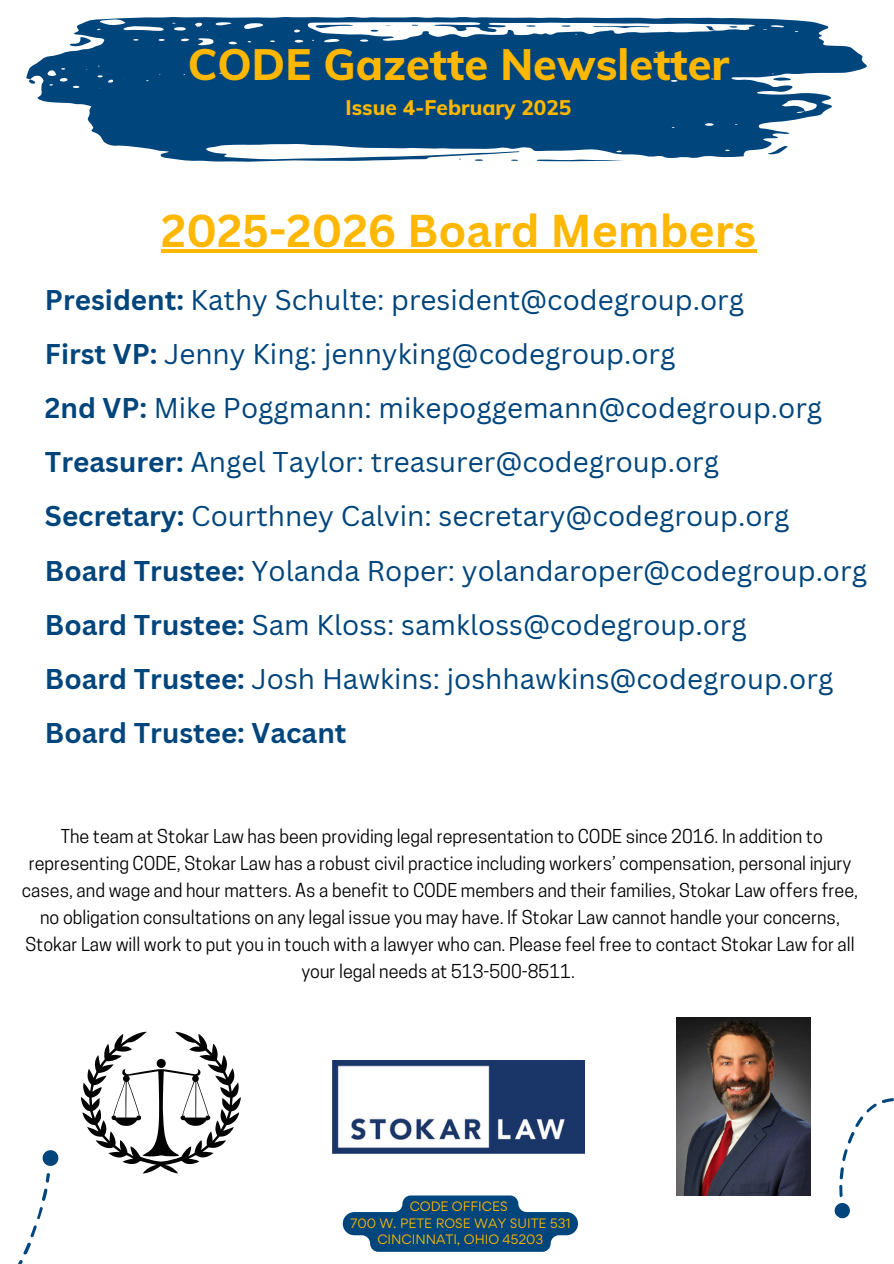
<style>
.page{position:relative;width:894px;height:1264px;background:#fff}
.page>*{position:absolute;margin:0;border:0;box-sizing:border-box;transform-origin:0 0}
.t1{font:700 44.85px "Canva Sans";color:#ffb700}
.t2{font:43.35px "RTL Bayan Black";color:#ffb700}
.t3{font:27.75px/54px "Canva Sans";color:#00457c}
.t4{font:20.85px "RTL Bayan Black";color:#ffb700}
.t5{font:18px/27px "Cooper Hewitt";color:#000;text-align:center}
.t6{font:12.15px "Gordita";color:#ffb700}
.s1{font-weight:700}
</style>
<div class="page">
<svg style="left:43px;top:1150px;width:15px;height:15px"></svg>
<svg style="left:18px;top:1173px;width:32px;height:90px"></svg>
<svg style="left:834px;top:1098px;width:59px;height:121px"></svg>
<svg style="left:26px;top:17px;width:841px;height:145px;fill:#00457c"></svg>
<svg style="left:536px;top:159px;width:88px;height:2px"></svg>
<svg style="left:69px;top:37px;width:22px;height:10px"></svg>
<svg style="left:767px;top:146px;width:20px;height:8px"></svg>
<svg style="left:772px;top:77px;width:19px;height:4px"></svg>
<svg style="left:28px;top:79px;width:8px;height:5px"></svg>
<svg style="left:474px;top:159px;width:9px;height:2px"></svg>
<svg style="left:315px;top:25px;width:38px;height:3px"></svg>
<svg style="left:592px;top:26px;width:57px;height:2px"></svg>
<svg style="left:705px;top:26px;width:10px;height:5px"></svg>
<svg style="left:526px;top:25px;width:9px;height:2px"></svg>
<svg style="left:561px;top:25px;width:10px;height:2px"></svg>
<svg style="left:370px;top:30px;width:8px;height:2px"></svg>
<svg style="left:729px;top:26px;width:8px;height:2px"></svg>
<img style="left:676px;top:1017px;width:134px;height:178px">
<hr style="left:161px;top:249px;width:594px;height:4px;background:#ffb700">
<img style="left:332px;top:1060px;width:252px;height:93px">
<svg style="left:81px;top:1031px;width:160px;height:142px"></svg>
<svg style="left:342px;top:1195px;width:236px;height:56px"></svg>
<h1 class="t2" style="left:188px;top:37px;width:543px">CODE Gazette Newsletter</h1>
<h1 class="t4" style="left:345px;top:94px;width:227px">Issue 4-February 2025</h1>
<p class="t1" style="left:161px;top:199px;width:596px">2025-2026 Board Members</p>
<p class="t3" style="left:45px;top:272px;width:823px"><span class="s1">President:</span> Kathy Schulte: president@codegroup.org<br><span class="s1">First VP:</span> Jenny King: jennyking@codegroup.org<br><span class="s1">2nd VP:</span> Mike Poggmann: mikepoggemann@codegroup.org <span class="s1">Treasurer:</span> Angel Taylor: treasurer@codegroup.org<br><span class="s1">Secretary:</span> Courthney Calvin: secretary@codegroup.org <span class="s1">Board Trustee:</span> Yolanda Roper: yolandaroper@codegroup.org <span class="s1">Board Trustee:</span> Sam Kloss: samkloss@codegroup.org<br><span class="s1">Board Trustee:</span> Josh Hawkins: joshhawkins@codegroup.org <span class="s1">Board Trustee: Vacant</span></p>
<h2 class="t5" style="left:22px;top:824px;width:837px">The team at Stokar Law has been providing legal representation to CODE since 2016. In addition to representing CODE, Stokar Law has a robust civil practice including workers’ compensation, personal injury cases, and wage and hour matters. As a benefit to CODE members and their families, Stokar Law offers free, no obligation consultations on any legal issue you may have. If Stokar Law cannot handle your concerns, Stokar Law will work to put you in touch with a lawyer who can. Please feel free to contact Stokar Law for all your legal needs at 513-500-8511.</h2>
<h3 class="t6" style="left:409px;top:1198px;width:99px">CODE OFFICES</h3>
<p class="t6" style="left:350px;top:1214px;width:222px">700 W. PETE ROSE WAY SUITE 531</p>
<p class="t6" style="left:377px;top:1231px;width:167px">CINCINNATI, OHIO 45203</p>
</div>
